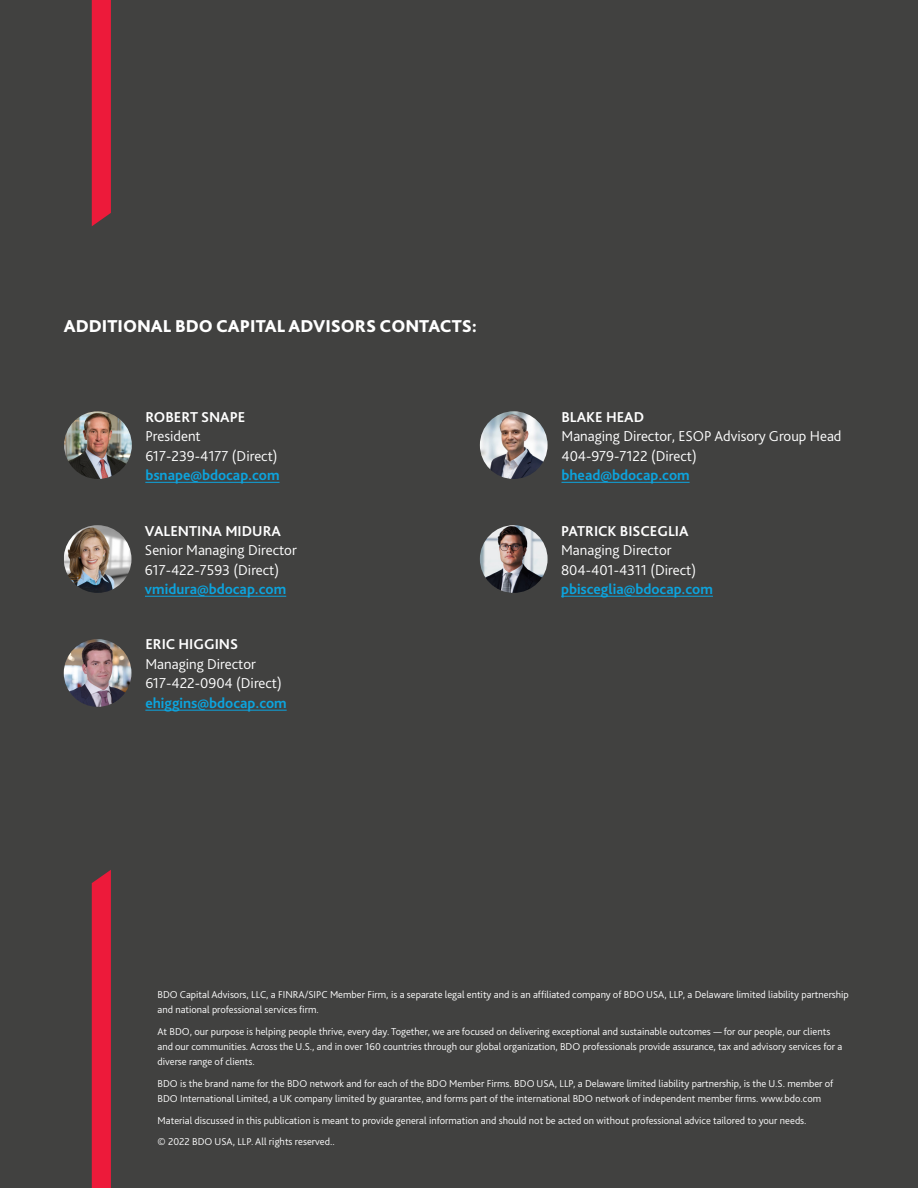
<style>
.page{position:relative;width:918px;height:1188px;background:#414140}
.page>*{position:absolute;margin:0;border:0;box-sizing:border-box;transform-origin:0 0}
.t1{font:800 18px "Bliss Pro";color:#fff}
.Body_Bullets{font:300 15px/19.5px "Bliss Pro";color:#fff}
.t2{font:300 10.5px/15px "Bliss Pro";color:#fff}
.s1{font-weight:700}
.s2{font-weight:700;color:#0ca4de}
</style>
<div class="page">
<svg style="left:92px;top:870px;width:19px;height:318px;background:#e81a3a"></svg>
<svg style="left:92px;top:0;width:19px;height:226px;background:#e71b3a"></svg>
<hr style="left:145px;top:482px;width:135px;height:1px;background:#0ca4de">
<img style="left:64px;top:411px;width:68px;height:68px;border-radius:34px">
<hr style="left:561px;top:596px;width:152px;height:1px;background:#0ca4de">
<img style="left:480px;top:525px;width:68px;height:68px;border-radius:34px">
<hr style="left:145px;top:596px;width:141px;height:1px;background:#0ca4de">
<img style="left:64px;top:525px;width:67px;height:68px">
<hr style="left:145px;top:710px;width:142px;height:1px;background:#0ca4de">
<img style="left:64px;top:639px;width:67px;height:68px;border-radius:34px">
<hr style="left:561px;top:482px;width:129px;height:1px;background:#0ca4de">
<img style="left:480px;top:411px;width:68px;height:68px;border-radius:34px">
<p class="t1" style="left:64px;top:315px;width:415px">ADDITIONAL BDO CAPITAL ADVISORS CONTACTS:</p>
<p class="Body_Bullets" style="left:145px;top:406px;width:136px"><span class="s1">ROBERT SNAPE<br></span>President<br>617-239-4177 (Direct) <span class="s2">bsnape@bdocap.com</span></p>
<p class="Body_Bullets" style="left:145px;top:520px;width:153px"><span class="s1">VALENTINA MIDURA<br></span>Senior Managing Director<br>617-422-7593 (Direct) <span class="s2">vmidura@bdocap.com</span></p>
<p class="Body_Bullets" style="left:145px;top:634px;width:143px"><span class="s1">ERIC HIGGINS<br></span>Managing Director<br>617-422-0904 (Direct) <span class="s2">ehiggins@bdocap.com</span></p>
<p class="Body_Bullets" style="left:561px;top:406px;width:282px"><span class="s1">BLAKE HEAD<br></span>Managing Director, ESOP Advisory Group Head<br>404-979-7122 (Direct)<br><span class="s2">bhead@bdocap.com</span></p>
<p class="Body_Bullets" style="left:561px;top:520px;width:153px"><span class="s1">PATRICK BISCEGLIA<br></span>Managing Director<br>804-401-4311 (Direct) <span class="s2">pbisceglia@bdocap.com</span></p>
<p class="t2" style="left:158px;top:987px;width:693px">BDO Capital Advisors, LLC, a FINRA/SIPC Member Firm, is a separate legal entity and is an affiliated company of BDO USA, LLP, a Delaware limited liability partnership and national professional services firm.</p>
<p class="t2" style="left:158px;top:1024px;width:686px">At BDO, our purpose is helping people thrive, every day. Together, we are focused on delivering exceptional and sustainable outcomes — for our people, our clients and our communities. Across the U.S., and in over 160 countries through our global organization, BDO professionals provide assurance, tax and advisory services for a diverse range of clients.</p>
<p class="t2" style="left:158px;top:1076px;width:677px">BDO is the brand name for the BDO network and for each of the BDO Member Firms. BDO USA, LLP, a Delaware limited liability partnership, is the U.S. member of<br>BDO International Limited, a UK company limited by guarantee, and forms part of the international BDO network of independent member firms. www.bdo.com</p>
<p class="t2" style="left:158px;top:1112px;width:651px">Material discussed in this publication is meant to provide general information and should not be acted on without professional advice tailored to your needs.</p>
<p class="t2" style="left:158px;top:1134px;width:179px">© 2022 BDO USA, LLP. All rights reserved..</p>
</div>
